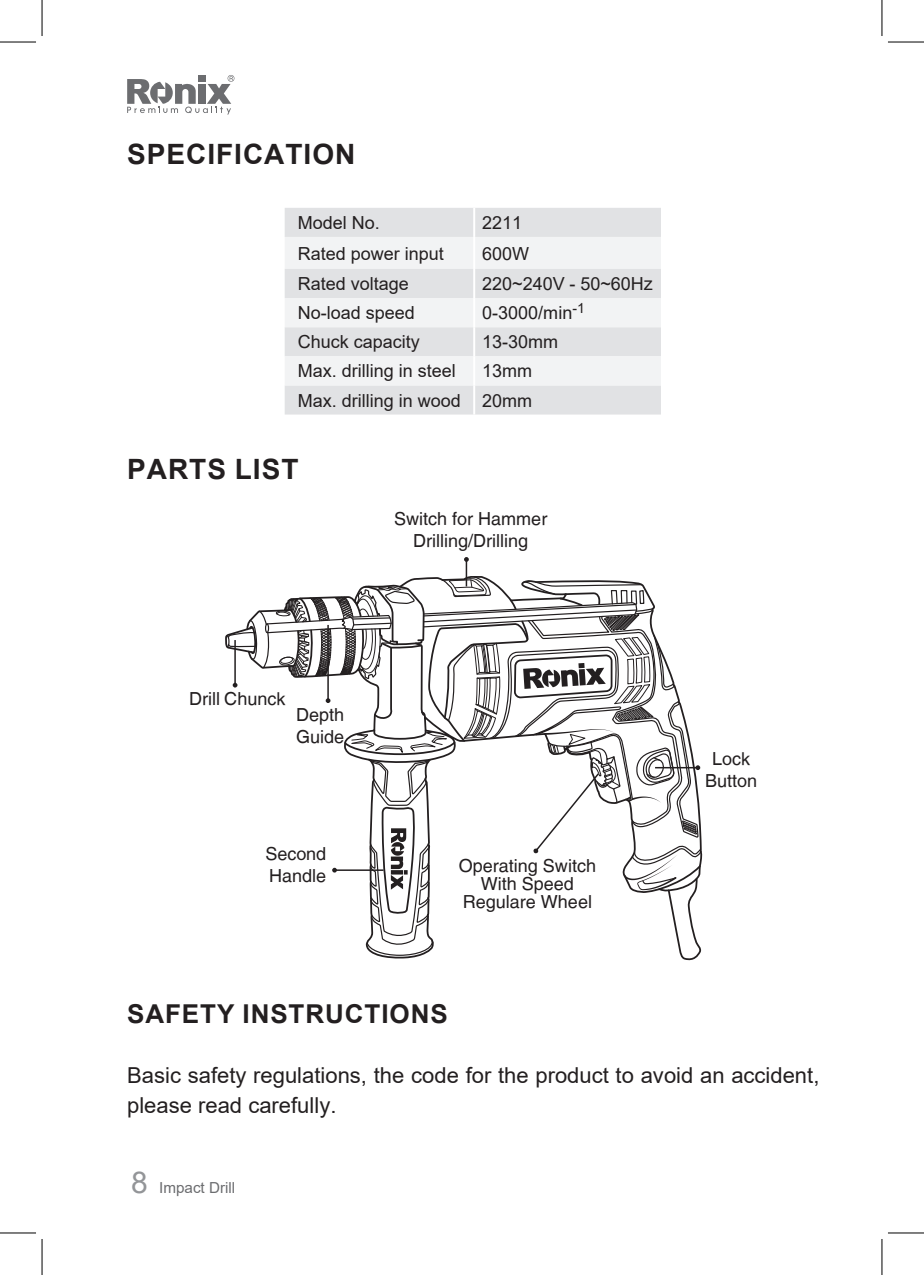
<style>
.page{position:relative;width:924px;height:1275px;background:#fff}
.page>*{position:absolute;margin:0;border:0;box-sizing:border-box;transform-origin:0 0}
.t1{font:700 28px "Arial";letter-spacing:.035em;color:#231f20}
.t2{font:700 26px "Arial";letter-spacing:.035em;color:#231f20}
.t3{font:22px/30px "Arial";color:#231f20}
.t4{font:18px/29.2px "Arial";color:#231f20;text-align:right}
.t5{font:18px/22px "Helvetica LT";color:#231f20;text-align:center}
.t6{font:15.2px "Arial";color:#6c6d70}
.s1{font-size:30px;color:#939598}
</style>
<div class="page">
<svg style="left:127px;top:75px;width:107px;height:40px"></svg>
<div style="left:198px;top:75px;width:7px;height:7px;background:#6c6d70"></div>
<svg style="left:285px;top:208px;width:375px;height:61px"></svg>
<div style="left:285px;top:269px;width:375px;height:145px;background:#e1e2e4"></div>
<svg style="left:285px;top:298px;width:375px;height:87px"></svg>
<hr style="left:473px;top:208px;width:2px;height:29px;background:#fff">
<hr style="left:473px;top:237px;width:2px;height:32px;background:#fff">
<hr style="left:473px;top:269px;width:2px;height:29px;background:#fff">
<hr style="left:473px;top:298px;width:2px;height:29px;background:#fff">
<hr style="left:473px;top:327px;width:2px;height:29px;background:#fff">
<hr style="left:473px;top:356px;width:2px;height:29px;background:#fff">
<hr style="left:473px;top:385px;width:2px;height:29px;background:#fff">
<hr style="left:465px;top:559px;width:2px;height:27px;background:#231f20">
<svg style="left:464px;top:557px;width:4px;height:5px"></svg>
<svg style="left:225px;top:575px;width:477px;height:386px"></svg>
<hr style="left:0;top:42px;width:36px;height:1px;background:#000">
<hr style="left:887px;top:42px;width:36px;height:1px;background:#000">
<hr style="left:0;top:1232px;width:36px;height:1px;background:#000">
<hr style="left:887px;top:1232px;width:36px;height:1px;background:#000">
<hr style="left:42px;top:0;width:1px;height:36px;background:#000">
<hr style="left:42px;top:1239px;width:1px;height:36px;background:#000">
<hr style="left:881px;top:0;width:1px;height:36px;background:#000">
<hr style="left:881px;top:1239px;width:1px;height:36px;background:#000">
<h1 class="t1" style="left:127px;top:135px;width:230px">SPECIFICATION</h1>
<p class="t4" style="left:297px;top:208px;width:84px">Model No.</p>
<p class="t4" style="left:482px;top:208px;width:42px">2211</p>
<p class="t4" style="left:297px;top:238px;width:148px">Rated power input</p>
<p class="t4" style="left:482px;top:238px;width:49px">600W</p>
<p class="t4" style="left:297px;top:269px;width:113px">Rated voltage</p>
<p class="t4" style="left:482px;top:269px;width:172px">220~240V - 50~60Hz</p>
<p class="t4" style="left:297px;top:298px;width:119px">No-load speed</p>
<p class="t4" style="left:482px;top:298px;width:104px">0-3000/min<sup>-1</sup></p>
<p class="t4" style="left:297px;top:327px;width:124px">Chuck capacity</p>
<p class="t4" style="left:482px;top:327px;width:78px">13-30mm</p>
<p class="t4" style="left:297px;top:356px;width:160px">Max. drilling in steel</p>
<p class="t4" style="left:297px;top:356px;width:236px">13mm<br>Max. drilling in wood 20mm</p>
<h1 class="t1" style="left:127px;top:450px;width:173px">PARTS LIST</h1>
<p class="t5" style="left:394px;top:508px;width:155px">Switch for Hammer<br>Drilling/Drilling</p>
<p class="t5" style="left:189px;top:688px;width:98px">Drill Chunck</p>
<p class="t5" style="left:296px;top:703px;width:50px;text-align:left">Depth<br>Guide</p>
<p class="t5" style="left:265px;top:842px;width:62px;text-align:left">Second<br>Handle</p>
<p class="t5" style="left:458px;top:857px;width:139px;line-height:18px">Operating Switch<br>With Speed<br>Regulare Wheel</p>
<h2 class="t2" style="left:127px;top:995px;width:322px">SAFETY INSTRUCTIONS</h2>
<p class="t5" style="left:704px;top:748px;width:54px">Lock<br>Button</p>
<p class="t3" style="left:127px;top:1060px;width:693px">Basic safety regulations, the code for the product to avoid an accident, please read carefully.</p>
<p class="t6" style="left:131px;top:1177px;width:106px"><span class="s1">8</span> Impact Drill</p>
</div>
